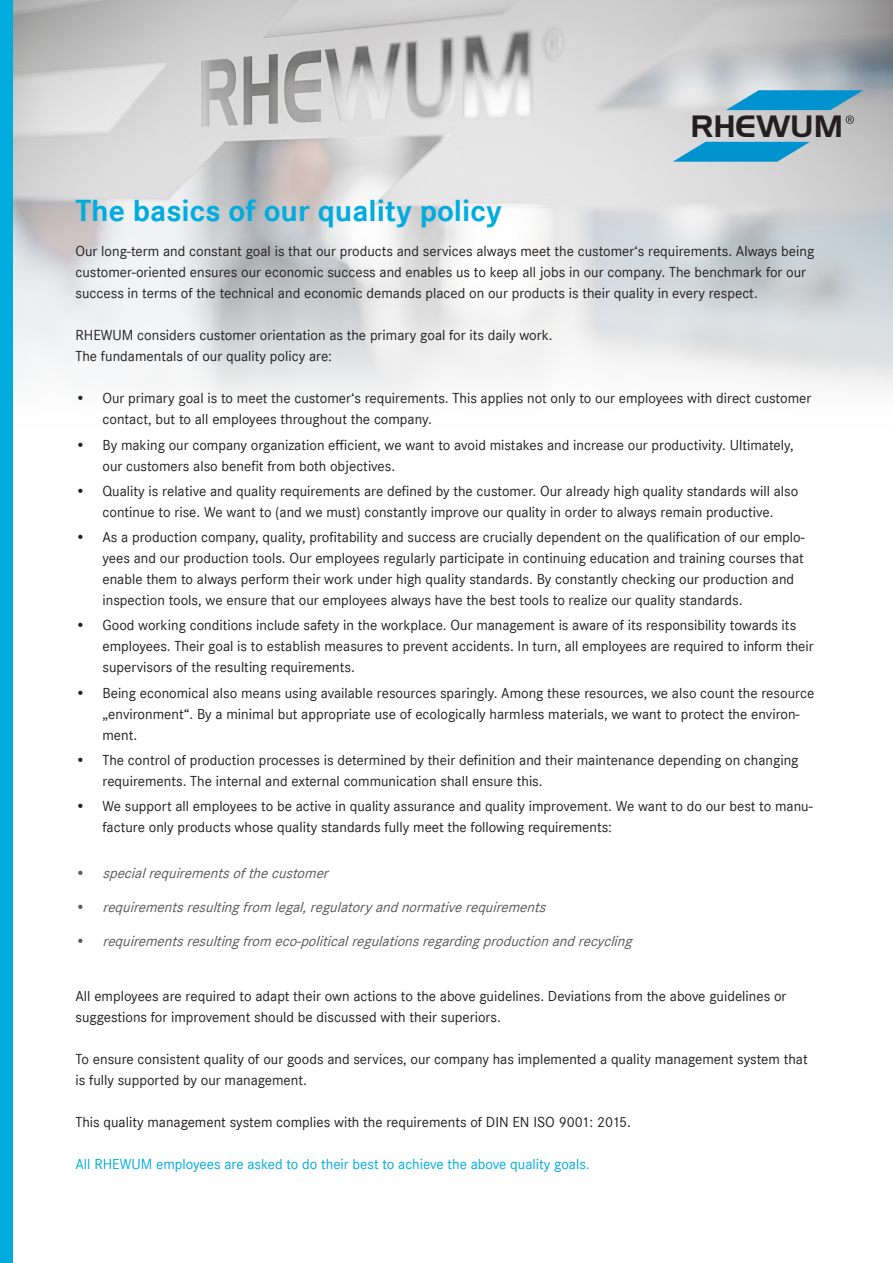
<style>
.page{position:relative;width:893px;height:1263px;background:#fff}
.page>*{position:absolute;margin:0;border:0;box-sizing:border-box;transform-origin:0 0}
.t1{font:700 31.5px "Corporate S";color:#00acdd}
.t2{font:30px "Handel Gothic BT";color:#231f20}
.t3{font:15px/21px "Corporate S";color:#231f20}
.t4{font:italic 15px "Corporate S";color:#57585a}
.t5{font:15px "Corporate S";color:#00acdd}
.s1{font-style:normal}
</style>
<div class="page">
<img style="left:13px;top:0;width:880px;height:399px">
<svg style="left:673px;top:142px;width:137px;height:20px;background:#35a3d1"></svg>
<svg style="left:726px;top:90px;width:137px;height:34px;background:#6dafca"></svg>
<div style="left:0;top:0;width:13px;height:1263px;background:#00acdd"></div>
<p class="t2" style="left:690px;top:108px;width:154px">RHEWUM</p>
<p class="t1" style="left:75px;top:192px;width:428px">The basics of our quality policy</p>
<p class="t3" style="left:75px;top:241px;width:740px">Our long-term and constant goal is that our products and services always meet the customer‘s requirements. Always being customer-oriented ensures our economic success and enables us to keep all jobs in our company. The benchmark for our success in terms of the technical and economic demands placed on our products is their quality in every respect.</p>
<p class="t3" style="left:75px;top:325px;width:479px">RHEWUM considers customer orientation as the primary goal for its daily work.</p>
<p class="t3" style="left:75px;top:346px;width:258px">The fundamentals of our quality policy are:</p>
<p class="t3" style="left:102px;top:388px;width:710px;text-indent:-27px">• Our primary goal is to meet the customer‘s requirements. This applies not only to our employees with direct customer contact, but to all employees throughout the company.</p>
<p class="t3" style="left:102px;top:434px;width:693px;text-indent:-27px">• By making our company organization efficient, we want to avoid mistakes and increase our productivity. Ultimately, our customers also benefit from both objectives.</p>
<p class="t3" style="left:75px;top:480px;width:724px;text-align:center">• Quality is relative and quality requirements are defined by the customer. Our already high quality standards will also continue to rise. We want to (and we must) constantly improve our quality in order to always remain productive.</p>
<p class="t3" style="left:102px;top:527px;width:704px;text-indent:-27px">• As a production company, quality, profitability and success are crucially dependent on the qualification of our emplo&shy;yees and our production tools. Our employees regularly participate in continuing education and training courses that enable them to always perform their work under high quality standards. By constantly checking our production and inspection tools, we ensure that our employees always have the best tools to realize our quality standards.</p>
<p class="t3" style="left:102px;top:615px;width:713px;text-indent:-27px">• Good working conditions include safety in the workplace. Our management is aware of its responsibility towards its employees. Their goal is to establish measures to prevent accidents. In turn, all employees are required to inform their supervisors of the resulting requirements.</p>
<p class="t3" style="left:102px;top:682px;width:713px;text-indent:-27px">• Being economical also means using available resources sparingly. Among these resources, we also count the resource „environment“. By a minimal but appropriate use of ecologically harmless materials, we want to protect the environ&shy;ment.</p>
<p class="t3" style="left:102px;top:749px;width:697px;text-indent:-27px">• The control of production processes is determined by their definition and their maintenance depending on changing requirements. The internal and external communication shall ensure this.</p>
<p class="t3" style="left:102px;top:796px;width:712px;text-indent:-27px">• We support all employees to be active in quality assurance and quality improvement. We want to do our best to manu&shy;facture only products whose quality standards fully meet the following requirements:</p>
<p class="t4" style="left:75px;top:865px;width:259px"><span class="s1">•</span> specialrequirementsofthecustomer</p>
<p class="t4" style="left:75px;top:899px;width:476px"><span class="s1">•</span> requirementsresultingfrom legal,regulatoryandnormativerequirements</p>
<p class="t4" style="left:75px;top:932px;width:562px"><span class="s1">•</span> requirementsresultingfrom eco-politicalregulationsregardingproductionandrecycling</p>
<p class="t3" style="left:75px;top:985px;width:713px">All employees are required to adapt their own actions to the above guidelines. Deviations from the above guidelines or suggestions for improvement should be discussed with their superiors.</p>
<p class="t3" style="left:75px;top:1048px;width:734px">To ensure consistent quality of our goods and services, our company has implemented a quality management system that is fully supported by our management.</p>
<p class="t3" style="left:75px;top:1111px;width:557px">This quality management system complies with the requirements of DIN EN ISO 9001: 2015.</p>
<p class="t5" style="left:75px;top:1155px;width:516px">All RHEWUM employees are asked to do their best to achieve the above quality goals.</p>
</div>
